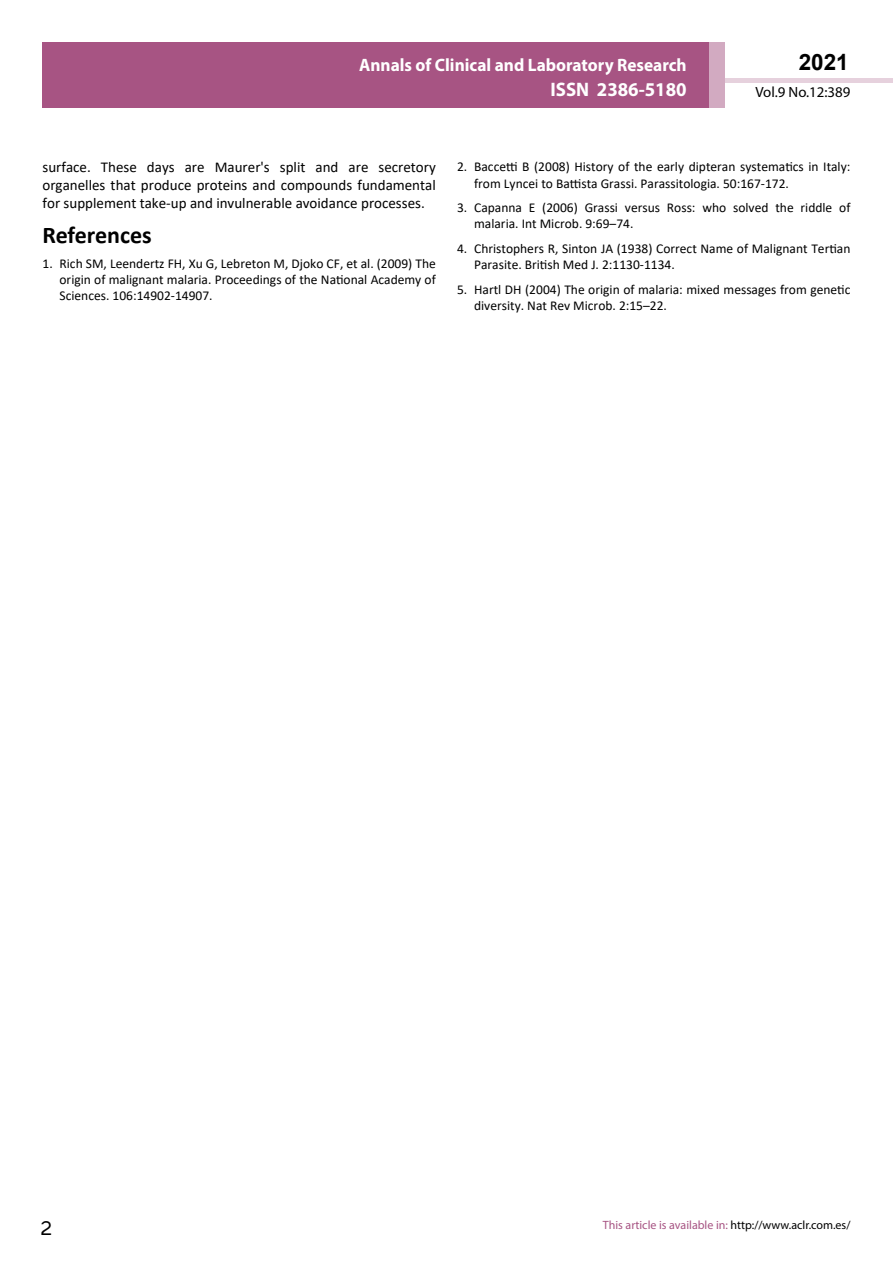
<style>
.page{position:relative;width:893px;height:1263px;background:#fff}
.page>*{position:absolute;margin:0;border:0;box-sizing:border-box;transform-origin:0 0}
.t1{font:25.5px "Tunga";color:#000}
.t2{font:700 24px "Calibri";color:#000}
.t3{font:700 22.5px "Arial";color:#000}
.t4{font:700 19.65px "Myriad Pro";color:#fff;scale:.96 1}
.t5{font:700 18px/21.6px "Myriad Pro";color:#fff;text-align:right;scale:.96 1}
.t6{font:15px/18px "Calibri";color:#000;text-align:justify}
.t7{font:14.85px "Myriad Pro";color:#000}
.t8{font:13.5px/16.2px "Calibri";color:#000}
.t9{font:12px "Myriad Pro";color:#a75483}
.s1{color:#000}
</style>
<div class="page">
<hr style="left:725px;top:78px;width:168px;height:4px;background:#e6d1dd">
<div style="left:43px;top:42px;width:666px;height:66px;background:#a75483"></div>
<div style="left:709px;top:42px;width:16px;height:66px;background:#d2aac1"></div>
<h3 class="t5" style="left:517px;top:53px;width:198px">ARCHIVOS DE MEDICINA<br>ISSN 1698-9465</h3>
<h3 class="t3" style="left:799px;top:46px;width:52px">2021</h3>
<h3 class="t5" style="left:359px;top:54px;width:343px">Annals of Clinical and Laboratory Research</h3>
<h3 class="t4" style="left:551px;top:76px;width:143px">ISSN 2386-5180</h3>
<p class="t7" style="left:755px;top:83px;width:96px">Vol.9 No.12:389</p>
<p class="t6" style="left:43px;top:158px;width:395px">surface. These days are Maurer's split and are secretory organelles that produce proteins and compounds fundamental for supplement take-up and invulnerable avoidance processes.</p>
<h2 class="t2" style="left:43px;top:218px;width:111px">References</h2>
<p class="t8" style="left:60px;top:255px;width:378px;text-align:justify;text-indent:-17px">1. Rich SM, Leendertz FH, Xu G, Lebreton M, Djoko CF, et al. (2009) The origin of malignant malaria. Proceedings of the National Academy of Sciences. 106:14902-14907.</p>
<p class="t8" style="left:474px;top:158px;width:378px;text-indent:-17px">2. Baccetti B (2008) History of the early dipteran systematics in Italy: from Lyncei to Battista Grassi. Parassitologia. 50:167-172.</p>
<p class="t8" style="left:474px;top:199px;width:378px;text-indent:-17px">3. Capanna E (2006) Grassi versus Ross: who solved the riddle of malaria. Int Microb. 9:69–74.</p>
<p class="t8" style="left:474px;top:240px;width:378px;text-indent:-17px">4. Christophers R, Sinton JA (1938) Correct Name of Malignant Tertian<br>Parasite. British Med J. 2:1130-1134.</p>
<p class="t8" style="left:474px;top:281px;width:378px;text-indent:-17px">5. Hartl DH (2004) The origin of malaria: mixed messages from genetic diversity. Nat Rev Microb. 2:15–22.</p>
<h1 class="t1" style="left:41px;top:1211px;width:13px">2</h1>
<p class="t9" style="left:603px;top:1218px;width:249px">This article is available in: <span class="s1">http://www.aclr.com.es/</span></p>
</div>
